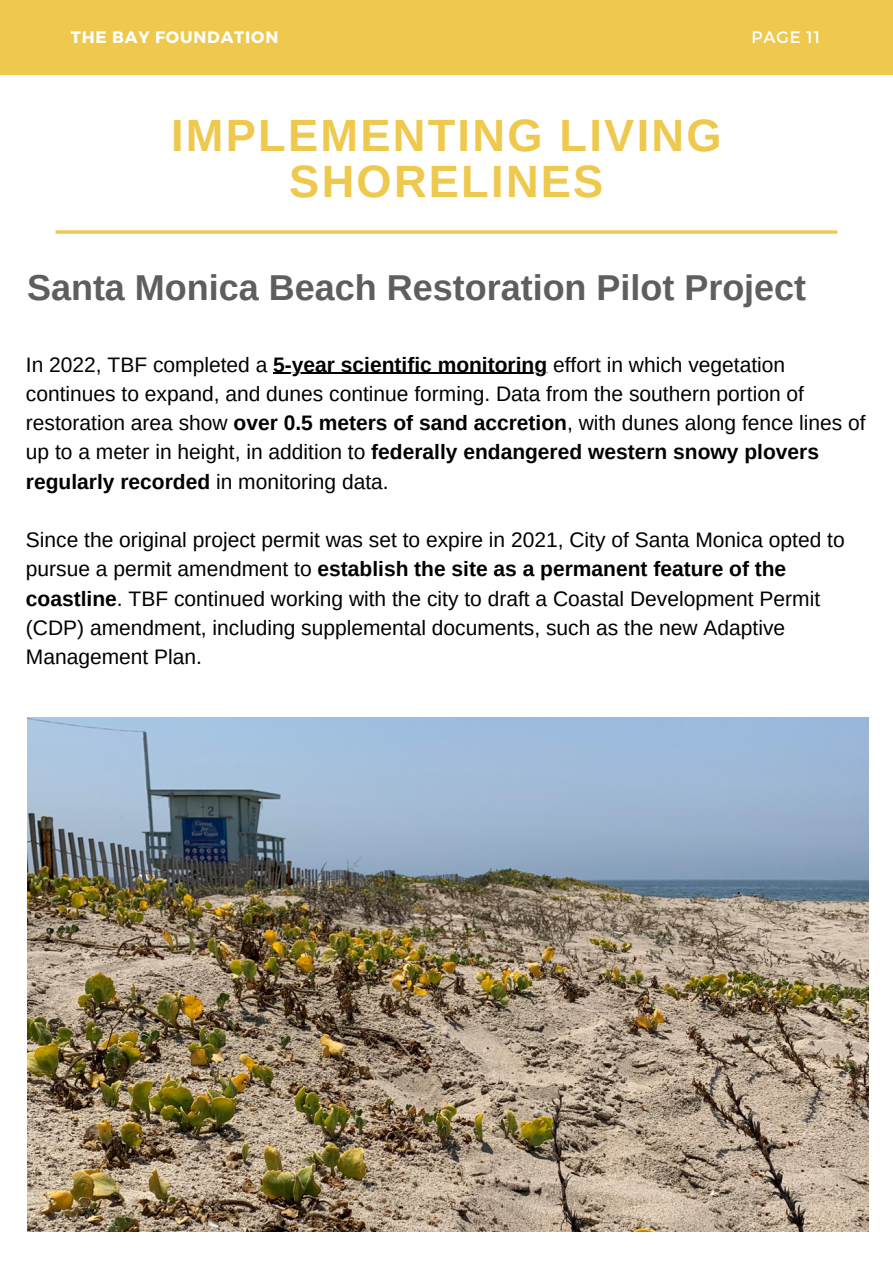
<style>
.page{position:relative;width:893px;height:1264px;background:#fff}
.page>*{position:absolute;margin:0;border:0;box-sizing:border-box;transform-origin:0 0}
.t1{font:700 45.15px/46px "Arimo";letter-spacing:.05em;color:#eec94d;text-align:center}
.t2{font:700 36px "Arimo";color:#5e5e5e}
.t3{font:21px/29.2px "Arimo";color:#000}
.t4{font:700 16.5px "Montserrat";letter-spacing:.05em;color:#fff}
.t5{font:16.5px "Montserrat";letter-spacing:.05em;color:#fff}
.s1{font-weight:700}
</style>
<div class="page">
<div style="left:0;top:0;width:892px;height:74px;background:#eec94d"></div>
<svg style="left:55px;top:230px;width:782px;height:4px;background:#f0d168"></svg>
<hr style="left:273px;top:373px;width:274px;height:1px;background:#000">
<img style="left:27px;top:717px;width:841px;height:513px">
<p class="t4" style="left:71px;top:27px;width:209px">THE BAY FOUNDATION</p>
<p class="t5" style="left:751px;top:27px;width:70px">PAGE 11</p>
<p class="t1" style="left:171px;top:112px;width:552px">IMPLEMENTING LIVING<br>SHORELINES</p>
<p class="t2" style="left:27px;top:267px;width:780px">Santa Monica Beach Restoration Pilot Project</p>
<p class="t3" style="left:26px;top:350px;width:841px">In 2022, TBF completed a <span class="s1">5-year scientific monitoring</span> effort in which vegetation continues to expand, and dunes continue forming. Data from the southern portion of restoration area show <span class="s1">over 0.5 meters of sand accretion</span>, with dunes along fence lines of up to a meter in height, in addition to <span class="s1">federally endangered western snowy plovers regularly recorded</span> in monitoring data.</p>
<p class="t3" style="left:26px;top:525px;width:820px">Since the original project permit was set to expire in 2021, City of Santa Monica opted to pursue a permit amendment to <span class="s1">establish the site as a permanent feature of the coastline</span>. TBF continued working with the city to draft a Coastal Development Permit (CDP) amendment, including supplemental documents, such as the new Adaptive Management Plan.</p>
</div>
